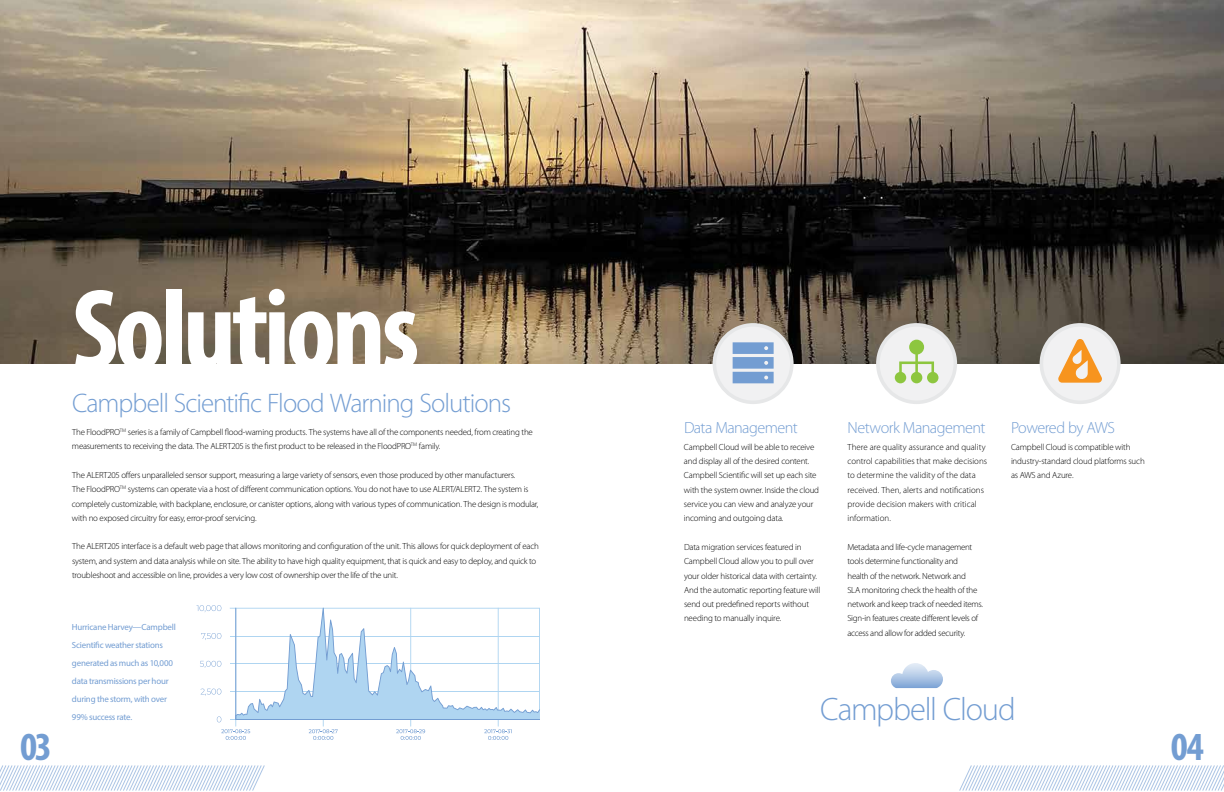
<style>
.page{position:relative;width:1224px;height:792px;background:#fff}
.page>*{position:absolute;margin:0;border:0;box-sizing:border-box;transform-origin:0 0}
.t1{font:700 condensed 117px "Myriad Pro";letter-spacing:-.035em;color:#fff}
.t2{font:700 condensed 40px "Myriad Pro";color:#739dd2}
.t3{font:300 32.5px "Myriad Pro";letter-spacing:-.035em;color:#739dd2}
.t4{font:300 26.9px "Myriad Pro";letter-spacing:-.035em;color:#739dd2}
.t5{font:300 16.2px "Myriad Pro";letter-spacing:-.035em;color:#739dd2}
.t6{font:300 8.9px/14.3px "Myriad Pro";letter-spacing:-.02em;color:#000}
.t7{font:300 8.9px/14.3px "Myriad Pro";color:#000}
.t8{font:8.9px/17.9px "Myriad Pro";letter-spacing:-.025em;color:#739dd2}
</style>
<div class="page">
<img style="left:0;top:0;width:1224px;height:364px">
<svg style="left:0;top:765px;width:265px;height:26px"></svg>
<svg style="left:959px;top:765px;width:265px;height:26px"></svg>
<div style="left:713px;top:323px;width:81px;height:81px;background:#e6e7e8;border-radius:50%"></div>
<div style="left:876px;top:323px;width:81px;height:81px;background:#e6e7e8;border-radius:50%"></div>
<div style="left:1040px;top:323px;width:81px;height:81px;background:#e6e7e8;border-radius:50%"></div>
<div style="left:716px;top:327px;width:74px;height:74px;background:#f1f1f2;border-radius:50%"></div>
<svg style="left:733px;top:342px;width:41px;height:41px;background:#8aacd7"></svg>
<div style="left:880px;top:327px;width:74px;height:74px;background:#f1f1f2;border-radius:50%"></div>
<svg style="left:895px;top:340px;width:43px;height:43px"></svg>
<svg style="left:891px;top:663px;width:52px;height:25px"></svg>
<div style="left:1043px;top:327px;width:74px;height:74px;background:#f1f1f2;border-radius:50%"></div>
<svg style="left:1058px;top:339px;width:44px;height:44px"></svg>
<hr style="left:323px;top:608px;width:1px;height:119px;background:#afd5f1">
<hr style="left:235px;top:608px;width:1px;height:119px;background:#afd5f1">
<hr style="left:410px;top:608px;width:1px;height:119px;background:#afd5f1">
<hr style="left:498px;top:608px;width:1px;height:119px;background:#afd5f1">
<svg style="left:230px;top:608px;width:310px;height:112px"></svg>
<svg style="left:196px;top:605px;width:25px;height:7px"></svg>
<svg style="left:201px;top:633px;width:20px;height:7px"></svg>
<svg style="left:200px;top:661px;width:21px;height:7px"></svg>
<svg style="left:201px;top:689px;width:20px;height:7px"></svg>
<svg style="left:221px;top:729px;width:29px;height:11px"></svg>
<svg style="left:309px;top:729px;width:29px;height:11px"></svg>
<svg style="left:396px;top:729px;width:29px;height:11px"></svg>
<svg style="left:484px;top:729px;width:28px;height:11px"></svg>
<svg style="left:217px;top:716px;width:4px;height:6px"></svg>
<h1 class="t1" style="left:72px;top:257px;width:349px">Solutions</h1>
<h3 class="t4" style="left:72px;top:387px;width:441px">Campbell Scientific Flood Warning Solutions</h3>
<p class="t6" style="left:72px;top:425px;width:462px">The FloodPRO<sup>TM</sup> series is a family of Campbell flood-warning products. The systems have all of the components needed, from creating the measurements to receiving the data. The ALERT205 is the first product to be released in the FloodPRO<sup>TM</sup> family.</p>
<p class="t6" style="left:72px;top:468px;width:468px">The ALERT205 offers unparalleled sensor support, measuring a large variety of sensors, even those produced by other manufacturers.<br>The FloodPRO<sup>TM</sup> systems can operate via a host of different communication options. You do not have to use ALERT/ALERT2. The system is completely customizable, with backplane, enclosure, or canister options, along with various types of communication. The design is modular, with no exposed circuitry for easy, error-proof servicing.</p>
<p class="t6" style="left:72px;top:539px;width:468px">The ALERT205 interface is a default web page that allows monitoring and configuration of the unit. This allows for quick deployment of each system, and system and data analysis while on site. The ability to have high quality equipment, that is quick and easy to deploy, and quick to troubleshoot and accessible on line, provides a very low cost of ownership over the life of the unit.</p>
<p class="t8" style="left:72px;top:618px;width:105px">Hurricane Harvey—Campbell<br>Scientific weather stations generated as much as 10,000 data transmissions per hour during the storm, with over<br>99% success rate.</p>
<h3 class="t5" style="left:684px;top:418px;width:115px">Data Management</h3>
<h3 class="t5" style="left:848px;top:418px;width:139px">Network Management</h3>
<h3 class="t5" style="left:1011px;top:418px;width:105px">Powered by AWS</h3>
<p class="t6" style="left:684px;top:440px;width:137px">Campbell Cloud will be able to receive and display all of the desired content.<br>Campbell Scientific will set up each site with the system owner. Inside the cloud service you can view and analyze your incoming and outgoing data.</p>
<p class="t6" style="left:684px;top:540px;width:138px">Data migration services featured in Campbell Cloud allow you to pull over your older historical data with certainty.<br>And the automatic reporting feature will send out predefined reports without needing to manually inquire.</p>
<p class="t7" style="left:848px;top:440px;width:141px">There are quality assurance and quality control capabilities that make decisions to determine the validity of the data received. Then, alerts and notifications provide decision makers with critical information.</p>
<p class="t6" style="left:848px;top:540px;width:137px">Metadata and life-cycle management tools determine functionality and<br>health of the network. Network and<br>SLA monitoring check the health of the network and keep track of needed items.<br>Sign-in features create different levels of access and allow for added security.</p>
<p class="t6" style="left:1011px;top:440px;width:135px">Campbell Cloud is compatible with industry-standard cloud platforms such as AWS and Azure.</p>
<h3 class="t3" style="left:820px;top:690px;width:197px">Campbell Cloud</h3>
<h2 class="t2" style="left:20px;top:722px;width:34px">03</h2>
<h2 class="t2" style="left:1171px;top:722px;width:35px">04</h2>
</div>
